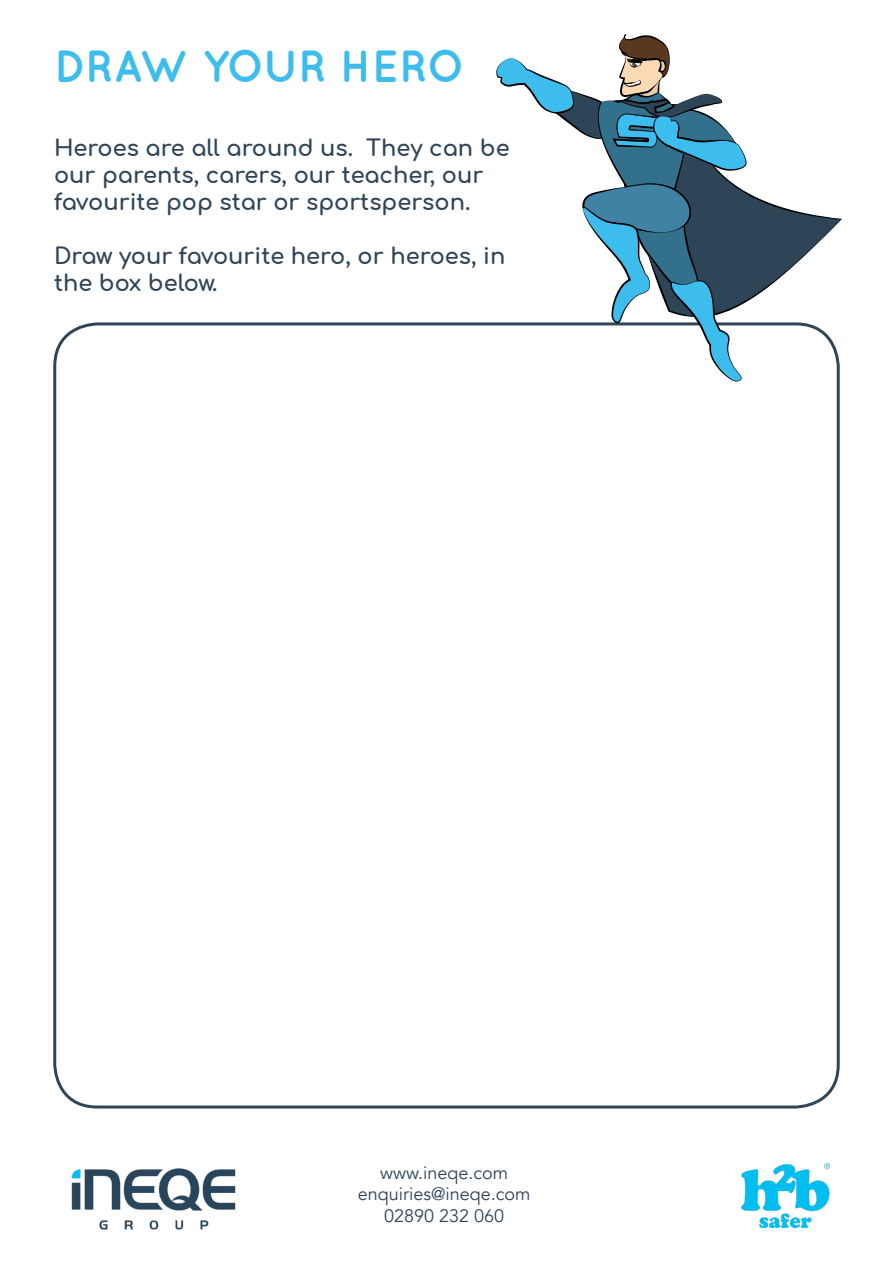
<style>
.page{position:relative;width:893px;height:1263px;background:#fff}
.page>*{position:absolute;margin:0;border:0;box-sizing:border-box;transform-origin:0 0}
.t1{font:700 45px "Quicksand";letter-spacing:-.02em;color:#3ebdec}
.t2{font:700 22.5px/27px "Comfortaa";color:#2f4557}
.t3{font:18px/21.6px "Avenir";color:#2f4557;text-align:center}
</style>
<div class="page">
<img style="left:71px;top:1168px;width:165px;height:62px">
<img style="left:741px;top:1164px;width:89px;height:64px">
<svg style="left:496px;top:34px;width:346px;height:347px"></svg>
<h1 class="t1" style="left:54px;top:39px;width:413px">DRAW YOUR HERO</h1>
<p class="t2" style="left:54px;top:131px;width:457px">Heroes are all around us. They can be our parents, carers, our teacher, our favourite pop star or sportsperson.</p>
<p class="t2" style="left:54px;top:239px;width:453px">Draw your favourite hero, or heroes, in the box below.</p>
<p class="t3" style="left:358px;top:1162px;width:174px">www.ineqe.com enquiries@ineqe.com<br>02890 232 060</p>
</div>
